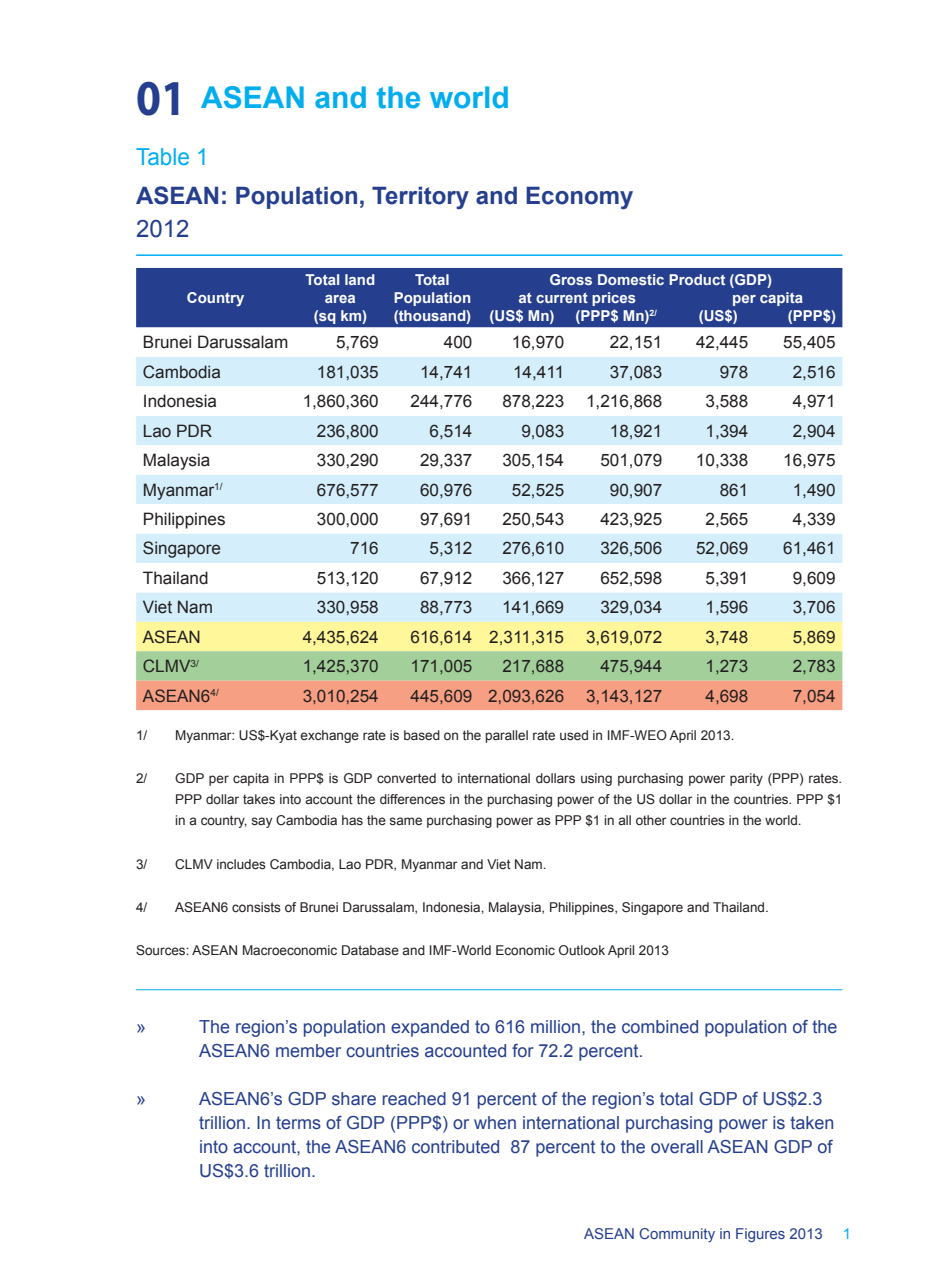
<style>
.page{position:relative;width:936px;height:1276px;background:#fff}
.page>*{position:absolute;margin:0;border:0;box-sizing:border-box;transform-origin:0 0}
.t1{font:700 30px "Arial";color:#00aeef}
.t2{font:700 24px "Arial";color:#253f8e}
.t3{font:24px "Arial";color:#253f8e}
.t4{font:23.4px "Arial";color:#00aeef;scale:.96 1}
.t5{font:18px/24px "Arial";color:#253f8e}
.t6{font:17.1px "Arial";color:#231f20}
.t7{font:700 15px/18px "Arial";color:#fff;text-align:center}
.t8{font:15px "Arial";color:#253f8e}
.t9{font:15px "Arial";color:#00aeef}
.t10{font:13.5px/21px "Arial";color:#231f20;text-align:justify}
.s1{font-family:"Myriad";font-size:50.4px;color:#253f8e}
</style>
<div class="page">
<hr style="left:136px;top:254px;width:706px;height:2px;background:#00aeef">
<div style="left:136px;top:268px;width:706px;height:60px;background:#253f8e"></div>
<div style="left:136px;top:357px;width:706px;height:265px;background:#d4effb"></div>
<svg style="left:136px;top:386px;width:706px;height:206px"></svg>
<svg style="left:136px;top:622px;width:706px;height:88px"></svg>
<hr style="left:136px;top:989px;width:706px;height:1px;background:#00aeef">
<h1 class="t1" style="left:136px;top:77px;width:375px"><span class="s1">01</span> ASEAN and the world</h1>
<h3 class="t4" style="left:136px;top:142px;width:77px">Table 1</h3>
<h2 class="t2" style="left:136px;top:180px;width:498px">ASEAN: Population, Territory and Economy</h2>
<h2 class="t3" style="left:136px;top:213px;width:55px">2012</h2>
<p class="t7" style="left:187px;top:289px;width:59px">Country</p>
<p class="t7" style="left:305px;top:271px;width:71px">Total land area<br>(sq km)</p>
<p class="t7" style="left:393px;top:271px;width:79px">Total<br>Population (thousand)</p>
<p class="t7" style="left:518px;top:271px;width:255px;text-align:left;text-indent:31px">Gross Domestic Product (GDP) at current prices</p>
<p class="t7" style="left:732px;top:289px;width:72px">per capita</p>
<p class="t7" style="left:489px;top:307px;width:66px">(US$ Mn)</p>
<p class="t7" style="left:575px;top:307px;width:83px">(PPP$ Mn)<sup>2/</sup></p>
<p class="t7" style="left:698px;top:307px;width:41px">(US$)</p>
<p class="t7" style="left:787px;top:307px;width:50px">(PPP$)</p>
<p class="t6" style="left:143px;top:331px;width:147px">Brunei Darussalam</p>
<p class="t6" style="left:336px;top:331px;width:44px">5,769</p>
<p class="t6" style="left:444px;top:331px;width:30px">400</p>
<p class="t6" style="left:512px;top:331px;width:54px">16,970</p>
<p class="t6" style="left:610px;top:331px;width:54px">22,151</p>
<p class="t6" style="left:696px;top:331px;width:54px">42,445</p>
<p class="t6" style="left:783px;top:331px;width:54px">55,405</p>
<p class="t6" style="left:143px;top:361px;width:79px">Cambodia</p>
<p class="t6" style="left:317px;top:361px;width:63px">181,035</p>
<p class="t6" style="left:420px;top:361px;width:54px">14,741</p>
<p class="t6" style="left:513px;top:361px;width:53px">14,411</p>
<p class="t6" style="left:610px;top:361px;width:54px">37,083</p>
<p class="t6" style="left:719px;top:361px;width:30px">978</p>
<p class="t6" style="left:792px;top:361px;width:44px">2,516</p>
<p class="t6" style="left:143px;top:390px;width:76px">Indonesia</p>
<p class="t6" style="left:303px;top:390px;width:78px">1,860,360</p>
<p class="t6" style="left:410px;top:390px;width:63px">244,776</p>
<p class="t6" style="left:502px;top:390px;width:63px">878,223</p>
<p class="t6" style="left:586px;top:390px;width:78px">1,216,868</p>
<p class="t6" style="left:705px;top:390px;width:44px">3,588</p>
<p class="t6" style="left:792px;top:390px;width:44px">4,971</p>
<p class="t6" style="left:143px;top:419px;width:71px">Lao PDR</p>
<p class="t6" style="left:317px;top:419px;width:63px">236,800</p>
<p class="t6" style="left:429px;top:419px;width:44px">6,514</p>
<p class="t6" style="left:521px;top:419px;width:44px">9,083</p>
<p class="t6" style="left:610px;top:419px;width:54px">18,921</p>
<p class="t6" style="left:705px;top:419px;width:44px">1,394</p>
<p class="t6" style="left:792px;top:419px;width:44px">2,904</p>
<p class="t6" style="left:143px;top:449px;width:69px">Malaysia</p>
<p class="t6" style="left:317px;top:449px;width:63px">330,290</p>
<p class="t6" style="left:420px;top:449px;width:54px">29,337</p>
<p class="t6" style="left:502px;top:449px;width:63px">305,154</p>
<p class="t6" style="left:600px;top:449px;width:63px">501,079</p>
<p class="t6" style="left:696px;top:449px;width:54px">10,338</p>
<p class="t6" style="left:783px;top:449px;width:54px">16,975</p>
<p class="t6" style="left:143px;top:478px;width:81px">Myanmar<sup>1/</sup></p>
<p class="t6" style="left:317px;top:478px;width:63px">676,577</p>
<p class="t6" style="left:420px;top:478px;width:54px">60,976</p>
<p class="t6" style="left:512px;top:478px;width:54px">52,525</p>
<p class="t6" style="left:610px;top:478px;width:54px">90,907</p>
<p class="t6" style="left:719px;top:478px;width:30px">861</p>
<p class="t6" style="left:792px;top:478px;width:44px">1,490</p>
<p class="t6" style="left:143px;top:508px;width:84px">Philippines</p>
<p class="t6" style="left:317px;top:508px;width:63px">300,000</p>
<p class="t6" style="left:420px;top:508px;width:54px">97,691</p>
<p class="t6" style="left:502px;top:508px;width:63px">250,543</p>
<p class="t6" style="left:600px;top:508px;width:63px">423,925</p>
<p class="t6" style="left:705px;top:508px;width:44px">2,565</p>
<p class="t6" style="left:792px;top:508px;width:44px">4,339</p>
<p class="t6" style="left:143px;top:537px;width:79px">Singapore</p>
<p class="t6" style="left:350px;top:537px;width:30px">716</p>
<p class="t6" style="left:429px;top:537px;width:44px">5,312</p>
<p class="t6" style="left:502px;top:537px;width:63px">276,610</p>
<p class="t6" style="left:600px;top:537px;width:63px">326,506</p>
<p class="t6" style="left:696px;top:537px;width:54px">52,069</p>
<p class="t6" style="left:783px;top:537px;width:54px">61,461</p>
<p class="t6" style="left:143px;top:567px;width:67px">Thailand</p>
<p class="t6" style="left:317px;top:567px;width:63px">513,120</p>
<p class="t6" style="left:420px;top:567px;width:54px">67,912</p>
<p class="t6" style="left:502px;top:567px;width:63px">366,127</p>
<p class="t6" style="left:600px;top:567px;width:63px">652,598</p>
<p class="t6" style="left:705px;top:567px;width:44px">5,391</p>
<p class="t6" style="left:792px;top:567px;width:44px">9,609</p>
<p class="t6" style="left:143px;top:596px;width:72px">Viet Nam</p>
<p class="t6" style="left:317px;top:596px;width:63px">330,958</p>
<p class="t6" style="left:420px;top:596px;width:54px">88,773</p>
<p class="t6" style="left:502px;top:596px;width:63px">141,669</p>
<p class="t6" style="left:600px;top:596px;width:63px">329,034</p>
<p class="t6" style="left:705px;top:596px;width:44px">1,596</p>
<p class="t6" style="left:792px;top:596px;width:44px">3,706</p>
<p class="t6" style="left:143px;top:625px;width:59px">ASEAN</p>
<p class="t6" style="left:302px;top:625px;width:78px">4,435,624</p>
<p class="t6" style="left:410px;top:625px;width:155px">616,614 2,311,315</p>
<p class="t6" style="left:586px;top:625px;width:78px">3,619,072</p>
<p class="t6" style="left:705px;top:625px;width:44px">3,748</p>
<p class="t6" style="left:792px;top:625px;width:44px">5,869</p>
<p class="t6" style="left:143px;top:655px;width:57px">CLMV<sup>3/</sup></p>
<p class="t6" style="left:303px;top:655px;width:78px">1,425,370</p>
<p class="t6" style="left:410px;top:655px;width:63px">171,005</p>
<p class="t6" style="left:502px;top:655px;width:63px">217,688</p>
<p class="t6" style="left:600px;top:655px;width:63px">475,944</p>
<p class="t6" style="left:705px;top:655px;width:44px">1,273</p>
<p class="t6" style="left:792px;top:655px;width:44px">2,783</p>
<p class="t6" style="left:143px;top:684px;width:77px">ASEAN6<sup>4/</sup></p>
<p class="t6" style="left:303px;top:684px;width:78px">3,010,254</p>
<p class="t6" style="left:410px;top:684px;width:155px">445,609 2,093,626</p>
<p class="t6" style="left:586px;top:684px;width:78px">3,143,127</p>
<p class="t6" style="left:705px;top:684px;width:44px">4,698</p>
<p class="t6" style="left:792px;top:684px;width:44px">7,054</p>
<p class="t10" style="left:136px;top:725px;width:13px">1/</p>
<p class="t10" style="left:175px;top:725px;width:561px">Myanmar: US$-Kyat exchange rate is based on the parallel rate used in IMF-WEO April 2013.</p>
<p class="t10" style="left:136px;top:768px;width:13px">2/</p>
<p class="t10" style="left:175px;top:768px;width:668px">GDP per capita in PPP$ is GDP converted to international dollars using purchasing power parity (PPP) rates.<br>PPP dollar takes into account the differences in the purchasing power of the US dollar in the countries. PPP $1 in a country, say Cambodia has the same purchasing power as PPP $1 in all other countries in the world.</p>
<p class="t10" style="left:136px;top:853px;width:13px">3/</p>
<p class="t10" style="left:175px;top:853px;width:373px">CLMV includes Cambodia, Lao PDR, Myanmar and Viet Nam.</p>
<p class="t10" style="left:136px;top:896px;width:13px">4/</p>
<p class="t10" style="left:175px;top:896px;width:595px">ASEAN6 consists of Brunei Darussalam, Indonesia, Malaysia, Philippines, Singapore and Thailand.</p>
<p class="t10" style="left:136px;top:940px;width:534px">Sources: ASEAN Macroeconomic Database and IMF-World Economic Outlook April 2013</p>
<p class="t5" style="left:136px;top:1015px;width:12px">»</p>
<p class="t5" style="left:199px;top:1015px;width:640px">The region’s population expanded to 616 million, the combined population of the<br>ASEAN6 member countries accounted for 72.2 percent.</p>
<p class="t5" style="left:136px;top:1087px;width:12px">»</p>
<p class="t5" style="left:199px;top:1087px;width:636px">ASEAN6’s GDP share reached 91 percent of the region’s total GDP of US$2.3 trillion. In terms of GDP (PPP$) or when international purchasing power is taken into account, the ASEAN6 contributed 87 percent to the overall ASEAN GDP of US$3.6 trillion.</p>
<p class="t8" style="left:584px;top:1223px;width:240px">ASEAN Community in Figures 2013</p>
<p class="t9" style="left:842px;top:1223px;width:10px">1</p>
</div>
